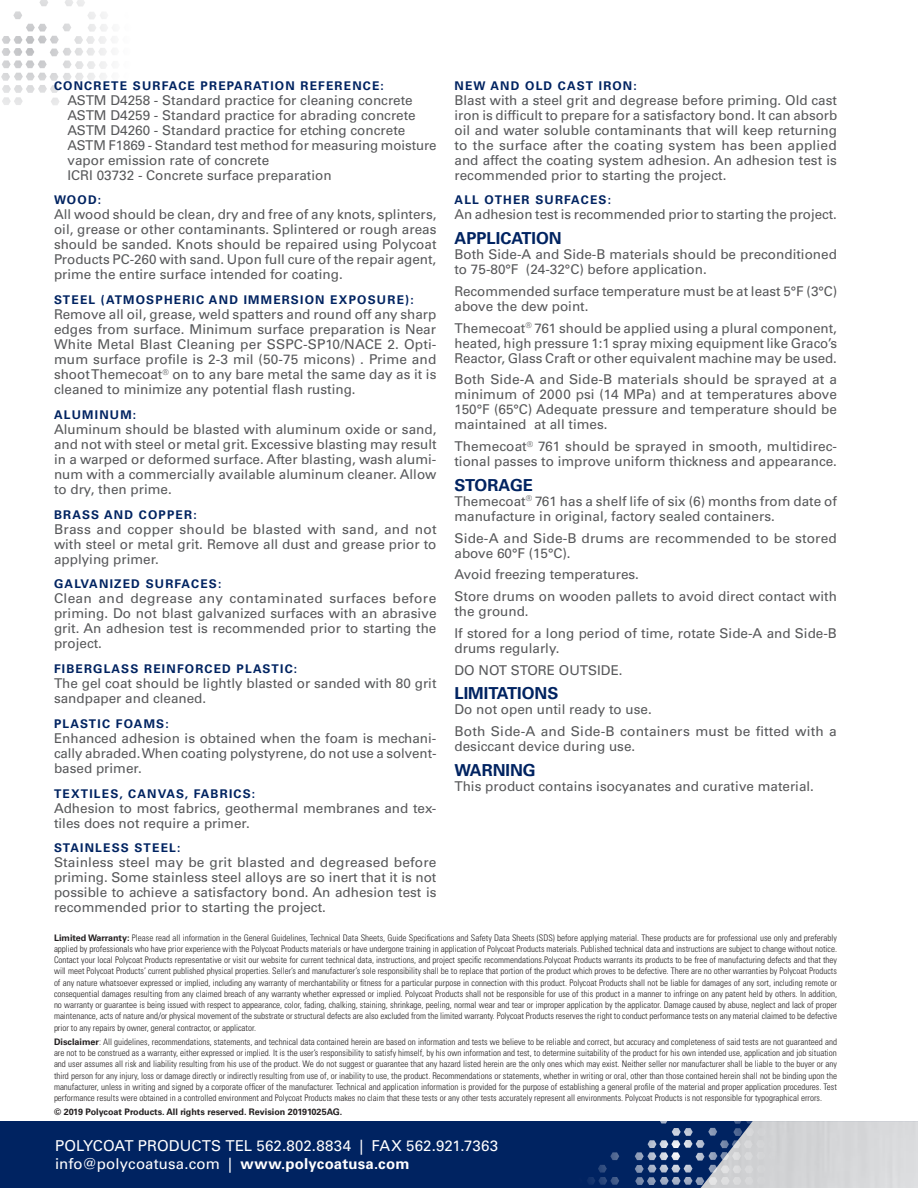
<style>
.page{position:relative;width:918px;height:1188px;background:#fff}
.page>*{position:absolute;margin:0;border:0;box-sizing:border-box;transform-origin:0 0}
.t1{font:700 16.5px "Univers LT Std";color:#002361}
.t2{font:15px/18px "Univers LT Std";letter-spacing:.01em;color:#fff}
.Body{font:13.5px/15px "Univers LT Std";color:#57585a}
.SubHeader{font:700 12px "Univers LT Std";letter-spacing:.1em;color:#002361}
.t3{font:300 condensed 9px/11.2px "Univers LT Std";color:#231f20;text-align:justify}
.t4{font:700 9px "Univers LT Std";color:#231f20}
.s1{font-weight:700;font-stretch:normal}
.s2{font-weight:700}
</style>
<div class="page">
<svg style="left:1px;top:0;width:107px;height:105px"></svg>
<div style="left:0;top:1121px;width:918px;height:67px;background:#002361"></div>
<div style="left:700px;top:1121px;width:218px;height:67px;background:#d5d6d8"></div>
<svg style="left:587px;top:1152px;width:32px;height:33px"></svg>
<svg style="left:635px;top:1121px;width:144px;height:64px"></svg>
<p class="SubHeader" style="left:54px;top:78px;width:332px">CONCRETE SURFACE PREPARATION REFERENCE:</p>
<p class="Body" style="left:68px;top:92px;width:347px">ASTM D4258 - Standard practice for cleaning concrete</p>
<p class="Body" style="left:68px;top:107px;width:350px">ASTM D4259 - Standard practice for abrading concrete</p>
<p class="Body" style="left:68px;top:122px;width:339px">ASTM D4260 - Standard practice for etching concrete</p>
<p class="Body" style="left:68px;top:137px;width:371px">ASTM F1869 - Standard test method for measuring moisture vapor emission rate of concrete</p>
<p class="Body" style="left:68px;top:167px;width:266px">ICRI 03732 - Concrete surface preparation</p>
<p class="SubHeader" style="left:54px;top:193px;width:49px">WOOD:</p>
<p class="Body" style="left:54px;top:207px;width:384px;text-align:justify">All wood should be clean, dry and free of any knots, splinters, oil, grease or other contaminants. Splintered or rough areas should be sanded. Knots should be repaired using Polycoat Products PC-260 with sand. Upon full cure of the repair agent, prime the entire surface intended for coating.</p>
<p class="SubHeader" style="left:54px;top:293px;width:361px">STEEL (ATMOSPHERIC AND IMMERSION EXPOSURE):</p>
<p class="Body" style="left:54px;top:307px;width:384px;text-align:justify">Remove all oil, grease, weld spatters and round off any sharp edges from surface. Minimum surface preparation is Near White Metal Blast Cleaning per SSPC-SP10/NACE 2. Opti&shy;mum surface profile is 2-3 mil (50-75 micons) . Prime and shoot Themecoat<sup>®</sup> on to any bare metal the same day as it is cleaned to minimize any potential flash rusting.</p>
<p class="SubHeader" style="left:54px;top:408px;width:84px">ALUMINUM:</p>
<p class="Body" style="left:54px;top:422px;width:384px;text-align:justify">Aluminum should be blasted with aluminum oxide or sand, and not with steel or metal grit. Excessive blasting may result in a warped or deformed surface. After blasting, wash alumi&shy;num with a commercially available aluminum cleaner. Allow to dry, then prime.</p>
<p class="SubHeader" style="left:54px;top:507px;width:144px">BRASS AND COPPER:</p>
<p class="Body" style="left:54px;top:521px;width:384px;text-align:justify">Brass and copper should be blasted with sand, and not with steel or metal grit. Remove all dust and grease prior to applying primer.</p>
<p class="SubHeader" style="left:54px;top:577px;width:169px">GALVANIZED SURFACES:</p>
<p class="Body" style="left:54px;top:591px;width:384px;text-align:justify">Clean and degrease any contaminated surfaces before priming. Do not blast galvanized surfaces with an abrasive grit. An adhesion test is recommended prior to starting the project.</p>
<p class="SubHeader" style="left:54px;top:662px;width:245px">FIBERGLASS REINFORCED PLASTIC:</p>
<p class="Body" style="left:54px;top:676px;width:384px">The gel coat should be lightly blasted or sanded with 80 grit sandpaper and cleaned.</p>
<p class="SubHeader" style="left:54px;top:717px;width:116px">PLASTIC FOAMS:</p>
<p class="Body" style="left:54px;top:731px;width:384px;text-align:justify">Enhanced adhesion is obtained when the foam is mechani&shy;cally abraded. When coating polystyrene, do not use a solvent&shy;based primer.</p>
<p class="SubHeader" style="left:54px;top:786px;width:203px">TEXTILES, CANVAS, FABRICS:</p>
<p class="Body" style="left:54px;top:800px;width:384px">Adhesion to most fabrics, geothermal membranes and tex&shy;tiles does not require a primer.</p>
<p class="SubHeader" style="left:54px;top:841px;width:128px">STAINLESS STEEL:</p>
<p class="Body" style="left:54px;top:855px;width:384px;text-align:justify">Stainless steel may be grit blasted and degreased before priming. Some stainless steel alloys are so inert that it is not possible to achieve a satisfactory bond. An adhesion test is recommended prior to starting the project.</p>
<p class="SubHeader" style="left:454px;top:78px;width:184px">NEW AND OLD CAST IRON:</p>
<p class="Body" style="left:454px;top:92px;width:384px;text-align:justify">Blast with a steel grit and degrease before priming. Old cast iron is difficult to prepare for a satisfactory bond. It can absorb oil and water soluble contaminants that will keep returning to the surface after the coating system has been applied and affect the coating system adhesion. An adhesion test is recommended prior to starting the project.</p>
<p class="SubHeader" style="left:454px;top:193px;width:158px">ALL OTHER SURFACES:</p>
<p class="Body" style="left:454px;top:207px;width:384px">An adhesion test is recommended prior to starting the project.</p>
<p class="t1" style="left:454px;top:229px;width:109px">APPLICATION</p>
<p class="Body" style="left:454px;top:247px;width:384px">Both Side-A and Side-B materials should be preconditioned to 75-80°F (24-32°C) before application.</p>
<p class="Body" style="left:454px;top:284px;width:384px">Recommended surface temperature must be at least 5°F (3°C) above the dew point.</p>
<p class="Body" style="left:454px;top:320px;width:384px;text-align:justify">Themecoat<sup>®</sup> 761 should be applied using a plural component, heated, high pressure 1:1 spray mixing equipment like Graco’s Reactor, Glass Craft or other equivalent machine may be used.</p>
<p class="Body" style="left:454px;top:372px;width:384px;text-align:justify">Both Side-A and Side-B materials should be sprayed at a minimum of 2000 psi (14 MPa) and at temperatures above 150°F (65°C) Adequate pressure and temperature should be maintained at all times.</p>
<p class="Body" style="left:454px;top:439px;width:384px">Themecoat<sup>®</sup> 761 should be sprayed in smooth, multidirec&shy;tional passes to improve uniform thickness and appearance.</p>
<p class="t1" style="left:454px;top:475px;width:80px">STORAGE</p>
<p class="Body" style="left:454px;top:494px;width:384px">Themecoat<sup>®</sup> 761 has a shelf life of six (6) months from date of manufacture in original, factory sealed containers.</p>
<p class="Body" style="left:454px;top:530px;width:384px">Side-A and Side-B drums are recommended to be stored above 60°F (15°C).</p>
<p class="Body" style="left:454px;top:567px;width:186px">Avoid freezing temperatures.</p>
<p class="Body" style="left:454px;top:589px;width:384px">Store drums on wooden pallets to avoid direct contact with the ground.</p>
<p class="Body" style="left:454px;top:626px;width:384px">If stored for a long period of time, rotate Side-A and Side-B drums regularly.</p>
<p class="Body" style="left:454px;top:662px;width:170px">DO NOT STORE OUTSIDE.</p>
<p class="t1" style="left:454px;top:684px;width:105px">LIMITATIONS</p>
<p class="Body" style="left:454px;top:702px;width:199px">Do not open until ready to use.</p>
<p class="Body" style="left:454px;top:724px;width:384px">Both Side-A and Side-B containers must be fitted with a desiccant device during use.</p>
<p class="t1" style="left:454px;top:760px;width:83px">WARNING</p>
<p class="Body" style="left:454px;top:779px;width:361px">This product contains isocyanates and curative material.</p>
<p class="t3" style="left:54px;top:932px;width:785px"><span class="s1">Limited Warranty:</span> Please read all information in the General Guidelines, Technical Data Sheets, Guide Specifications and Safety Data Sheets (SDS) before applying material. These products are for professional use only and preferably applied by professionals who have prior experience with the Polycoat Products materials or have undergone training in application of Polycoat Products materials. Published technical data and instructions are subject to change without notice.<br>Contact your local Polycoat Products representative or visit our website for current technical data, instructions, and project specific recommendations.Polycoat Products warrants its products to be free of manufacturing defects and that they will meet Polycoat Products’ current published physical properties. Seller’s and manufacturer’s sole responsibility shall be to replace that portion of the product which proves to be defective. There are no other warranties by Polycoat Products of any nature whatsoever expressed or implied, including any warranty of merchantability or fitness for a particular purpose in connection with this product. Polycoat Products shall not be liable for damages of any sort, including remote or consequential damages resulting from any claimed breach of any warranty whether expressed or implied. Polycoat Products shall not be responsible for use of this product in a manner to infringe on any patent held by others. In addition, no warranty or guarantee is being issued with respect to appearance, color, fading, chalking, staining, shrinkage, peeling, normal wear and tear or improper application by the applicator. Damage caused by abuse, neglect and lack of proper maintenance, acts of nature and/or physical movement of the substrate or structural defects are also excluded from the limited warranty. Polycoat Products reserves the right to conduct performance tests on any material claimed to be defective prior to any repairs by owner, general contractor, or applicator.</p>
<p class="t3" style="left:54px;top:1036px;width:785px"><span class="s1">Disclaimer</span>: All guidelines, recommendations, statements, and technical data contained herein are based on information and tests we believe to be reliable and correct, but accuracy and completeness of said tests are not guaranteed and are not to be construed as a warranty, either expressed or implied. It is the user’s responsibility to satisfy himself, by his own information and test, to determine suitability of the product for his own intended use, application and job situation and user assumes all risk and liability resulting from his use of the product. We do not suggest or guarantee that any hazard listed herein are the only ones which may exist. Neither seller nor manufacturer shall be liable to the buyer or any third person for any injury, loss or damage directly or indirectly resulting from use of, or inability to use, the product. Recommendations or statements, whether in writing or oral, other than those contained herein shall not be binding upon the manufacturer, unless in writing and signed by a corporate officer of the manufacturer. Technical and application information is provided for the purpose of establishing a general profile of the material and proper application procedures. Test performance results were obtained in a controlled environment and Polycoat Products makes no claim that these tests or any other tests accurately represent all environments. Polycoat Products is not responsible for typographical errors.</p>
<p class="t4" style="left:54px;top:1107px;width:290px">© 2019 Polycoat Products. All rights reserved. Revision 20191025AG.</p>
<p class="t2" style="left:55px;top:1137px;width:445px">POLYCOAT PRODUCTS TEL 562.802.8834 | FAX 562.921.7363 info@polycoatusa.com | <span class="s2">www.polycoatusa.com</span></p>
</div>
